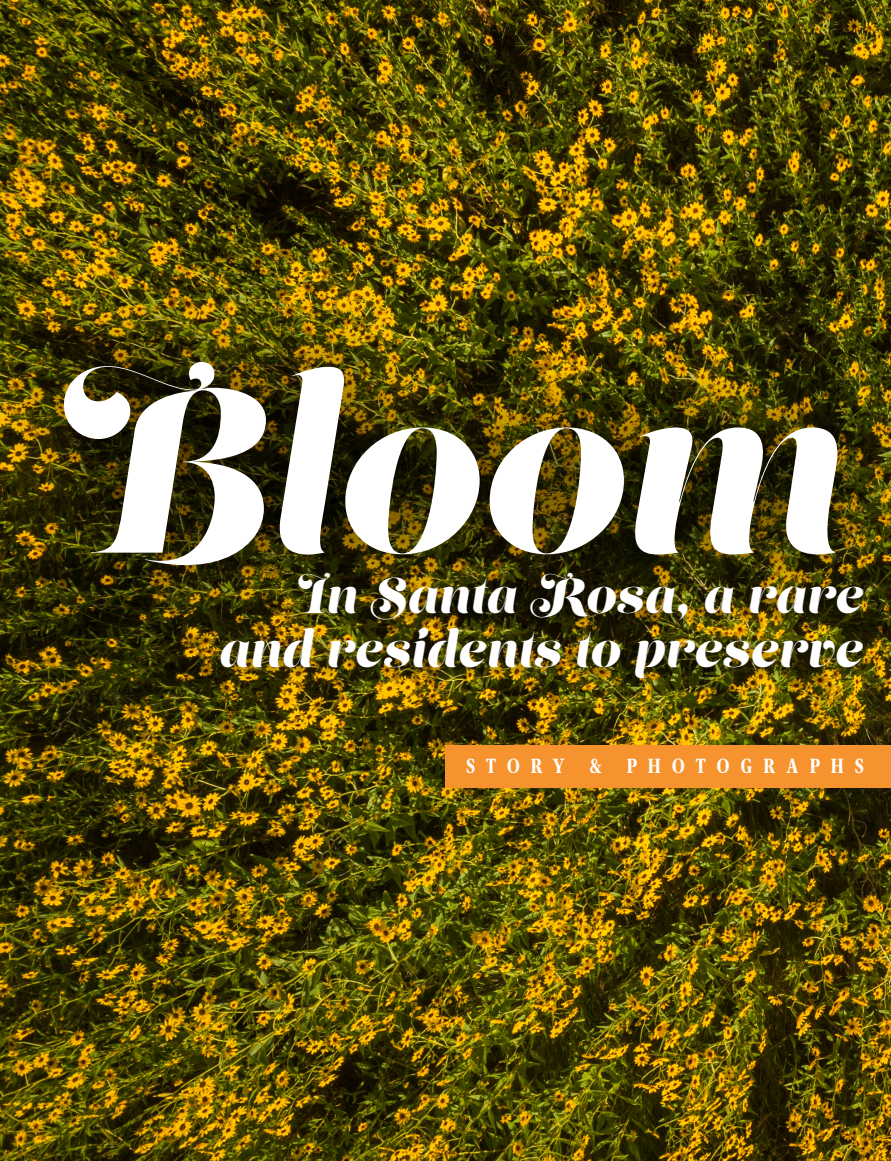
<style>
.page{position:relative;width:891px;height:1161px;background:#fff}
.page>*{position:absolute;margin:0;border:0;box-sizing:border-box;transform-origin:0 0}
.t1{font:235.2px "Lust Script Display";letter-spacing:.01em;color:#fff}
.t2{font:49.5px/53.7px "Lust Script";letter-spacing:.025em;color:#fff;text-align:right}
.t3{font:700 21px "Velino Compressed Text";letter-spacing:.515em;color:#fff}
</style>
<div class="page">
<img style="left:0;top:0;width:891px;height:1161px">
<div style="left:446px;top:745px;width:445px;height:43px;background:#f6932e"></div>
<div style="left:0;top:263px;width:891px;height:390px;background:#000;opacity:.75"></div>
<div style="left:284px;top:567px;width:587px;height:69px;background:#000;opacity:.55"></div>
<div style="left:206px;top:622px;width:664px;height:72px;background:#000;opacity:.55"></div>
<h1 class="t1" style="left:64px;top:316px;width:776px">Bloom</h1>
<p class="t2" style="left:219px;top:573px;width:645px">In Santa Rosa, a rare and residents to preserve</p>
<p class="t3" style="left:466px;top:753px;width:399px">STORY &amp; PHOTOGRAPHS</p>
</div>
